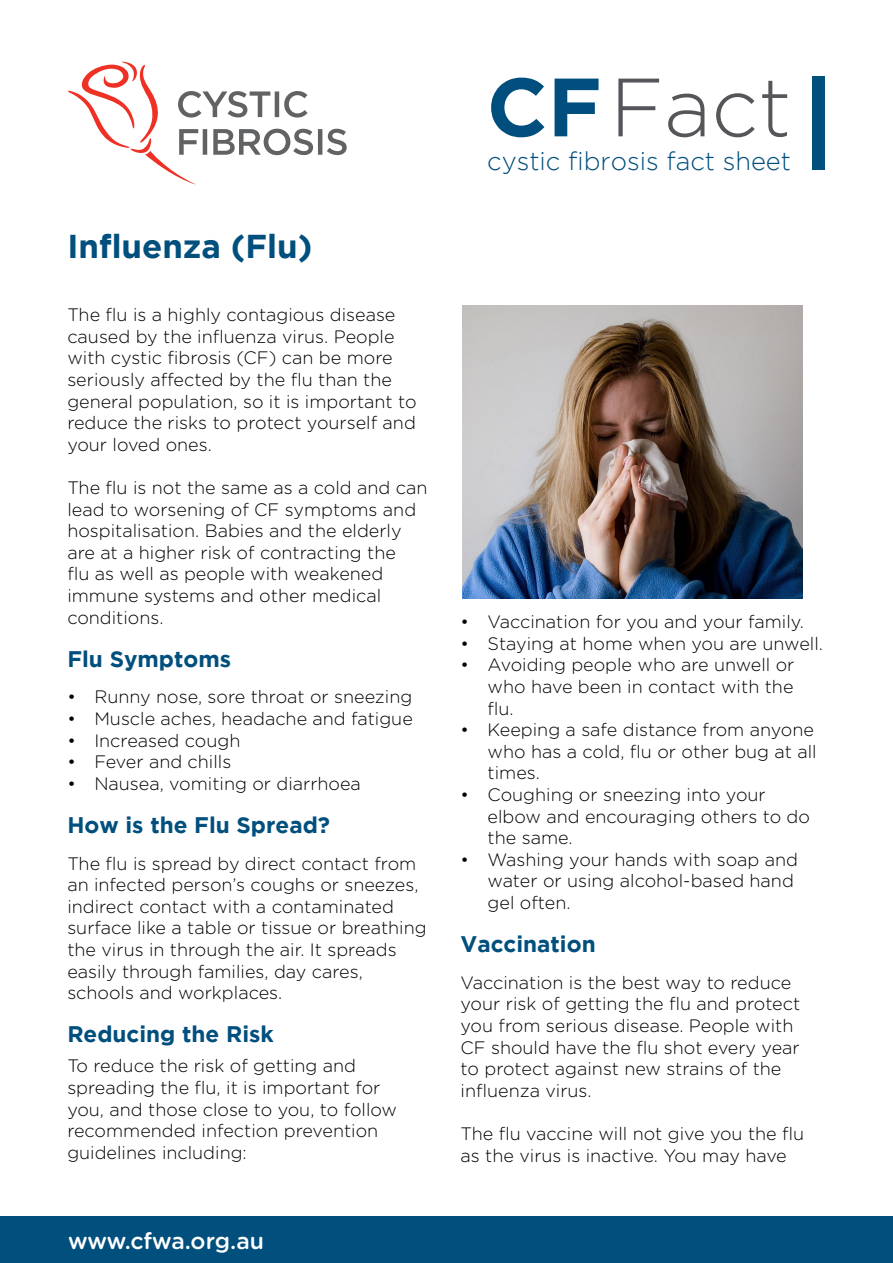
<style>
.page{position:relative;width:893px;height:1263px;background:#fff}
.page>*{position:absolute;margin:0;border:0;box-sizing:border-box;transform-origin:0 0}
.t1{font:300 82.5px "Gotham";color:#55565a}
.t2{font:700 33px "Gotham";color:#004f7d}
.t3{font:300 25.5px "Gotham";color:#004e7d}
.t4{font:500 22.95px "Gotham Rounded";letter-spacing:-.005em;color:#fff}
.t5{font:700 22.5px "Gotham";color:#004f7d}
.t6{font:300 18px/21.6px "Gotham Rounded";color:#000}
.s1{font-weight:700;color:#004e7d}
</style>
<div class="page">
<div style="left:0;top:1216px;width:893px;height:47px;background:#004f7d"></div>
<div style="left:812px;top:76px;width:13px;height:94px;background:#004f7d"></div>
<img style="left:462px;top:305px;width:340px;height:294px">
<svg style="left:68px;top:62px;width:279px;height:123px"></svg>
<h2 class="t2" style="left:67px;top:228px;width:247px">Influenza (Flu)</h2>
<p class="t6" style="left:67px;top:303px;width:351px">The flu is a highly contagious disease caused by the influenza virus. People with cystic fibrosis (CF) can be more seriously affected by the flu than the general population, so it is important to reduce the risks to protect yourself and your loved ones.</p>
<p class="t6" style="left:67px;top:476px;width:362px">The flu is not the same as a cold and can lead to worsening of CF symptoms and hospitalisation. Babies and the elderly are at a higher risk of contracting the<br>flu as well as people with weakened immune systems and other medical conditions.</p>
<p class="t5" style="left:67px;top:646px;width:165px">Flu Symptoms</p>
<p class="t6" style="left:67px;top:685px;width:346px">• Runny nose, sore throat or sneezing</p>
<p class="t6" style="left:67px;top:707px;width:347px">• Muscle aches, headache and fatigue</p>
<p class="t6" style="left:67px;top:728px;width:175px">• Increased cough</p>
<p class="t6" style="left:67px;top:750px;width:165px">• Fever and chills</p>
<p class="t6" style="left:67px;top:772px;width:295px">• Nausea, vomiting or diarrhoea</p>
<p class="t5" style="left:67px;top:812px;width:264px">How is the Flu Spread?</p>
<p class="t6" style="left:67px;top:851px;width:361px">The flu is spread by direct contact from an infected person’s coughs or sneezes, indirect contact with a contaminated surface like a table or tissue or breathing the virus in through the air. It spreads easily through families, day cares, schools and workplaces.</p>
<p class="t5" style="left:67px;top:1021px;width:208px">Reducing the Risk</p>
<p class="t6" style="left:67px;top:1054px;width:331px">To reduce the risk of getting and spreading the flu, it is important for you, and those close to you, to follow recommended infection prevention guidelines including:</p>
<p class="t4" style="left:68px;top:1224px;width:198px">www.cfwa.org.au</p>
<h1 class="t1" style="left:487px;top:62px;width:306px"><span class="s1">CF</span> Fact</h1>
<h3 class="t3" style="left:487px;top:147px;width:305px">cystic fibrosis fact sheet</h3>
<p class="t6" style="left:461px;top:610px;width:345px">• Vaccination for you and your family.</p>
<p class="t6" style="left:461px;top:632px;width:364px">• Staying at home when you are unwell.</p>
<p class="t6" style="left:488px;top:653px;width:308px;text-align:justify;text-indent:-27px">• Avoiding people who are unwell or who have been in contact with the flu.</p>
<p class="t6" style="left:488px;top:718px;width:331px;text-indent:-27px">• Keeping a safe distance from anyone who has a cold, flu or other bug at all times.</p>
<p class="t6" style="left:488px;top:783px;width:324px;text-indent:-27px">• Coughing or sneezing into your elbow and encouraging others to do the same.</p>
<p class="t6" style="left:488px;top:848px;width:312px;text-indent:-27px">• Washing your hands with soap and water or using alcohol-based hand gel often.</p>
<p class="t5" style="left:461px;top:931px;width:137px">Vaccination</p>
<p class="t6" style="left:461px;top:971px;width:341px">Vaccination is the best way to reduce your risk of getting the flu and protect you from serious disease. People with CF should have the flu shot every year to protect against new strains of the influenza virus.</p>
<p class="t6" style="left:461px;top:1122px;width:345px">The flu vaccine will not give you the flu as the virus is inactive. You may have</p>
</div>
